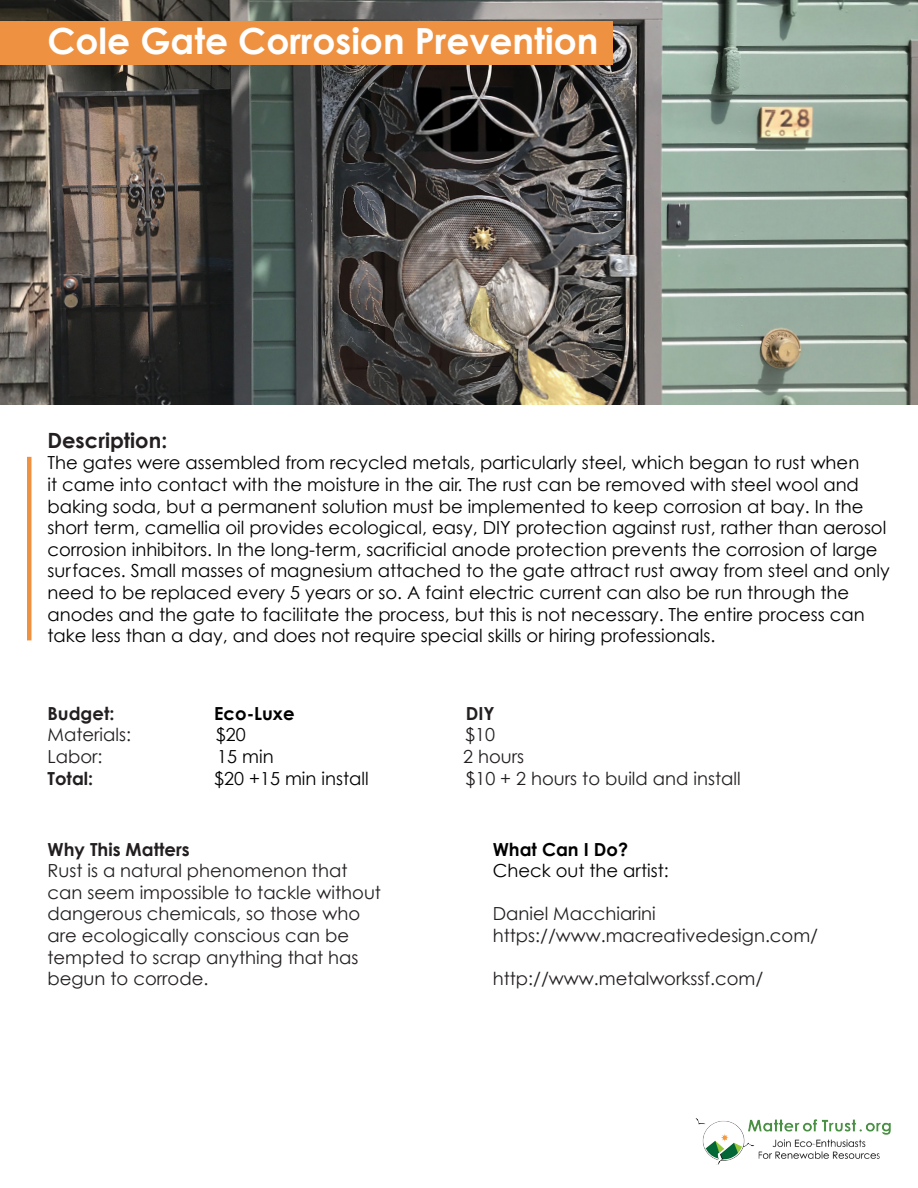
<style>
.page{position:relative;width:918px;height:1188px;background:#fff}
.page>*{position:absolute;margin:0;border:0;box-sizing:border-box;transform-origin:0 0}
.t1{font:700 36px "Century Gothic";color:#fff}
.t2{font:700 21px "Century Gothic";color:#231f20}
.t3{font:18px/21.6px "Century Gothic";color:#000}
.t4{font:18px/21.6px "Century Gothic";color:#231f20}
.t5{font:700 18px "Century Gothic";color:#231f20}
.t6{font:700 18px "Century Gothic";color:#000}
</style>
<div class="page">
<img style="left:0;top:0;width:918px;height:405px">
<div style="left:27px;top:457px;width:5px;height:183px;background:#ee9242"></div>
<div style="left:0;top:22px;width:612px;height:43px;background:#ee9242"></div>
<img style="left:695px;top:1118px;width:196px;height:47px">
<p class="t1" style="left:48px;top:14px;width:552px">Cole Gate Corrosion Prevention</p>
<p class="t2" style="left:48px;top:424px;width:121px">Description:</p>
<p class="t3" style="left:48px;top:451px;width:844px">The gates were assembled from recycled metals, particularly steel, which began to rust when<br>it came into contact with the moisture in the air. The rust can be removed with steel wool and baking soda, but a permanent solution must be implemented to keep corrosion at bay. In the short term, camellia oil provides ecological, easy, DIY protection against rust, rather than aerosol corrosion inhibitors. In the long-term, sacrificial anode protection prevents the corrosion of large surfaces. Small masses of magnesium attached to the gate attract rust away from steel and only need to be replaced every 5 years or so. A faint electric current can also be run through the anodes and the gate to facilitate the process, but this is not necessary. The entire process can take less than a day, and does not require special skills or hiring professionals.</p>
<p class="t5" style="left:48px;top:700px;width:68px">Budget:</p>
<p class="t5" style="left:466px;top:700px;width:30px">DIY</p>
<p class="t4" style="left:48px;top:724px;width:85px">Materials:</p>
<p class="t4" style="left:465px;top:724px;width:31px">$10</p>
<p class="t4" style="left:48px;top:745px;width:57px">Labor:</p>
<p class="t4" style="left:463px;top:745px;width:63px">2 hours</p>
<p class="t5" style="left:48px;top:764px;width:47px">Total:</p>
<p class="t4" style="left:465px;top:767px;width:277px">$10 + 2 hours to build and install</p>
<p class="t6" style="left:214px;top:702px;width:82px">Eco-Luxe</p>
<p class="t3" style="left:214px;top:724px;width:156px">$20<br>15 min<br>$20 +15 min install</p>
<p class="t5" style="left:48px;top:835px;width:144px">Why This Matters</p>
<p class="t4" style="left:48px;top:860px;width:335px">Rust is a natural phenomenon that can seem impossible to tackle without dangerous chemicals, so those who are ecologically conscious can be tempted to scrap anything that has begun to corrode.</p>
<p class="t6" style="left:493px;top:838px;width:137px">What Can I Do?</p>
<p class="t3" style="left:493px;top:859px;width:178px">Check out the artist:</p>
<p class="t4" style="left:493px;top:903px;width:165px">Daniel Macchiarini</p>
<p class="t4" style="left:493px;top:925px;width:327px">https://www.macreativedesign.com/</p>
<p class="t4" style="left:493px;top:968px;width:272px">http://www.metalworkssf.com/</p>
</div>
